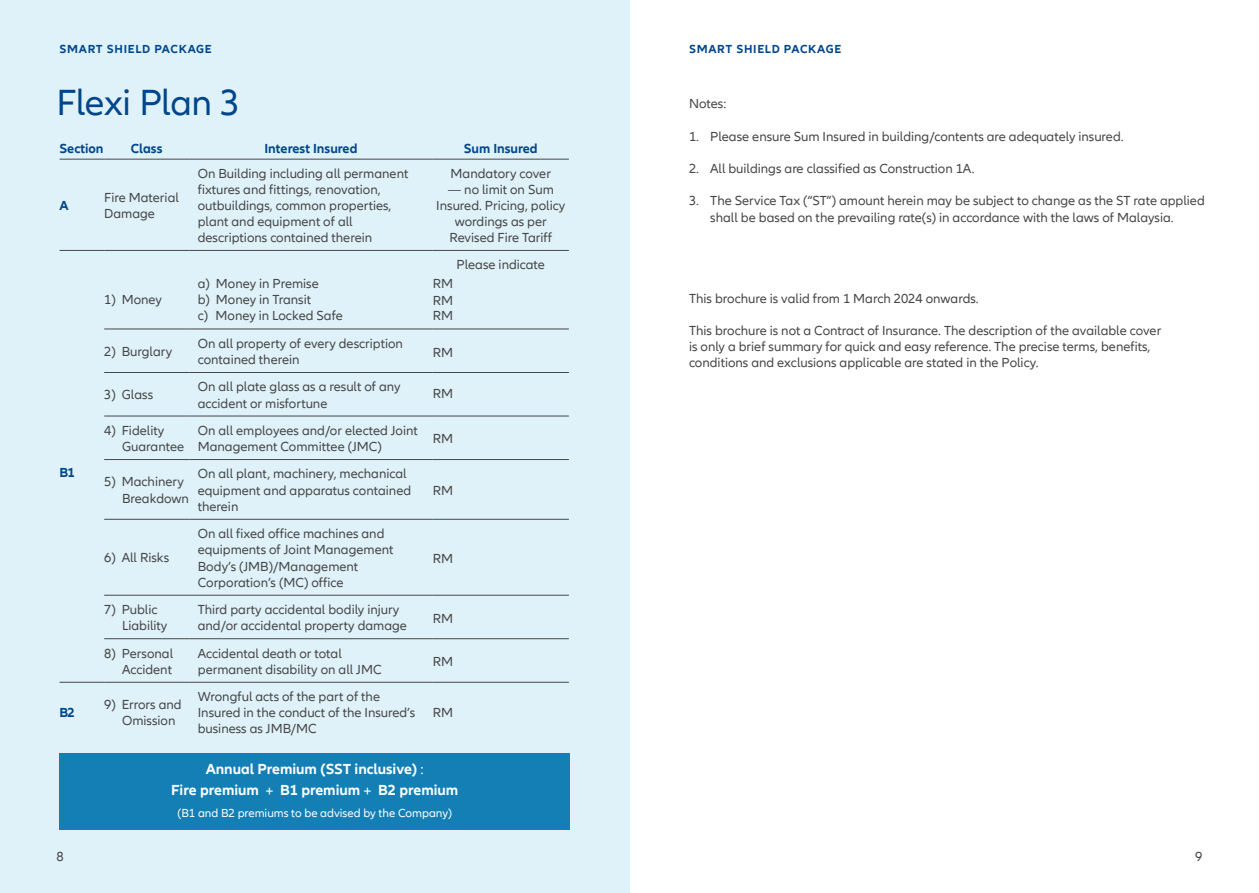
<style>
.page{position:relative;width:1259px;height:893px;background:#fff}
.page>*{position:absolute;margin:0;border:0;box-sizing:border-box;transform-origin:0 0}
.t1{font:37.5px "Allianz Neo";letter-spacing:-.015em;color:#01468c}
.t2{font:700 15px "Allianz Neo";color:#fff}
.t3{font:13.5px/16.2px "Allianz Neo";color:#454647}
.t4{font:700 13.5px "Allianz Neo";color:#01468c}
.t5{font:12px "Allianz Neo";color:#fff}
.t6{font:700 12px "Allianz Neo";letter-spacing:.06em;color:#01468c}
.s1{font-weight:400}
</style>
<div class="page">
<div style="left:0;top:0;width:629px;height:893px;background:#e0f2f9"></div>
<div style="left:60px;top:753px;width:510px;height:77px;background:#147fb5"></div>
<hr style="left:60px;top:159px;width:44px;height:1px;background:#454647">
<hr style="left:104px;top:159px;width:85px;height:1px;background:#454647">
<hr style="left:189px;top:159px;width:244px;height:1px;background:#454647">
<hr style="left:433px;top:159px;width:136px;height:1px;background:#454647">
<hr style="left:60px;top:250px;width:44px;height:1px;background:#454647">
<hr style="left:104px;top:250px;width:85px;height:1px;background:#454647">
<hr style="left:189px;top:250px;width:244px;height:1px;background:#454647">
<hr style="left:433px;top:250px;width:136px;height:1px;background:#454647">
<hr style="left:104px;top:329px;width:85px;height:1px;background:#454647">
<hr style="left:104px;top:372px;width:85px;height:1px;background:#454647">
<hr style="left:104px;top:416px;width:85px;height:1px;background:#454647">
<hr style="left:104px;top:459px;width:85px;height:1px;background:#454647">
<hr style="left:104px;top:519px;width:85px;height:1px;background:#454647">
<hr style="left:104px;top:595px;width:85px;height:1px;background:#454647">
<hr style="left:104px;top:638px;width:85px;height:1px;background:#454647">
<hr style="left:60px;top:682px;width:44px;height:1px;background:#454647">
<hr style="left:104px;top:682px;width:85px;height:1px;background:#454647">
<hr style="left:189px;top:329px;width:244px;height:1px;background:#454647">
<hr style="left:433px;top:329px;width:136px;height:1px;background:#454647">
<hr style="left:189px;top:372px;width:244px;height:1px;background:#454647">
<hr style="left:433px;top:372px;width:136px;height:1px;background:#454647">
<hr style="left:189px;top:416px;width:244px;height:1px;background:#454647">
<hr style="left:433px;top:416px;width:136px;height:1px;background:#454647">
<hr style="left:189px;top:459px;width:244px;height:1px;background:#454647">
<hr style="left:433px;top:459px;width:136px;height:1px;background:#454647">
<hr style="left:189px;top:519px;width:244px;height:1px;background:#454647">
<hr style="left:433px;top:519px;width:136px;height:1px;background:#454647">
<hr style="left:189px;top:595px;width:244px;height:1px;background:#454647">
<hr style="left:433px;top:595px;width:136px;height:1px;background:#454647">
<hr style="left:189px;top:638px;width:244px;height:1px;background:#454647">
<hr style="left:433px;top:638px;width:136px;height:1px;background:#454647">
<hr style="left:189px;top:682px;width:244px;height:1px;background:#454647">
<hr style="left:433px;top:682px;width:136px;height:1px;background:#454647">
<p class="t6" style="left:60px;top:42px;width:154px">SMART SHIELD PACKAGE</p>
<p class="t1" style="left:56px;top:81px;width:185px">Flexi Plan 3</p>
<p class="t4" style="left:60px;top:140px;width:45px">Section</p>
<p class="t4" style="left:131px;top:140px;width:33px">Class</p>
<p class="t4" style="left:264px;top:140px;width:95px">Interest Insured</p>
<p class="t4" style="left:464px;top:140px;width:75px">Sum Insured</p>
<p class="t4" style="left:60px;top:198px;width:11px">A</p>
<p class="t3" style="left:104px;top:190px;width:76px">Fire Material<br>Damage</p>
<p class="t3" style="left:198px;top:165px;width:212px">On Building including all permanent fixtures and fittings, renovation, outbuildings, common properties, plant and equipment of all descriptions contained therein</p>
<p class="t3" style="left:450px;top:165px;width:102px">Mandatory cover</p>
<p class="t3" style="left:436px;top:181px;width:130px;text-align:center">— no limit on Sum<br>Insured. Pricing, policy wordings as per</p>
<p class="t3" style="left:449px;top:230px;width:104px">Revised Fire Tariff</p>
<p class="t3" style="left:457px;top:257px;width:90px">Please indicate</p>
<p class="t4" style="left:60px;top:464px;width:17px">B1</p>
<p class="t4" style="left:60px;top:705px;width:17px">B2</p>
<p class="t3" style="left:57px;top:848px;width:9px">8</p>
<p class="t3" style="left:104px;top:292px;width:59px">1) Money</p>
<p class="t3" style="left:198px;top:276px;width:122px">a) Money in Premise</p>
<p class="t3" style="left:198px;top:292px;width:115px">b) Money in Transit</p>
<p class="t3" style="left:198px;top:308px;width:146px">c) Money in Locked Safe</p>
<p class="t3" style="left:104px;top:344px;width:69px">2) Burglary</p>
<p class="t3" style="left:198px;top:336px;width:207px">On all property of every description contained therein</p>
<p class="t3" style="left:104px;top:387px;width:50px">3) Glass</p>
<p class="t3" style="left:198px;top:379px;width:204px">On all plate glass as a result of any</p>
<p class="t3" style="left:198px;top:395px;width:131px">accident or misfortune</p>
<p class="t3" style="left:104px;top:423px;width:61px">4) Fidelity</p>
<p class="t3" style="left:122px;top:439px;width:64px">Guarantee</p>
<p class="t3" style="left:104px;top:474px;width:81px">5) Machinery</p>
<p class="t3" style="left:122px;top:490px;width:68px">Breakdown</p>
<p class="t3" style="left:104px;top:550px;width:66px">6) All Risks</p>
<p class="t3" style="left:104px;top:602px;width:55px">7) Public</p>
<p class="t3" style="left:122px;top:618px;width:47px">Liability</p>
<p class="t3" style="left:104px;top:645px;width:70px">8) Personal</p>
<p class="t3" style="left:122px;top:661px;width:52px">Accident</p>
<p class="t3" style="left:104px;top:697px;width:79px">9) Errors and</p>
<p class="t3" style="left:122px;top:713px;width:55px">Omission</p>
<p class="t3" style="left:198px;top:423px;width:222px">On all employees and/or elected Joint<br>Management Committee (JMC)</p>
<p class="t3" style="left:198px;top:466px;width:215px">On all plant, machinery, mechanical equipment and apparatus contained therein</p>
<p class="t3" style="left:198px;top:526px;width:197px">On all fixed office machines and equipments of Joint Management<br>Body’s (JMB)/Management<br>Corporation’s (MC) office</p>
<p class="t3" style="left:198px;top:602px;width:203px">Third party accidental bodily injury</p>
<p class="t3" style="left:198px;top:618px;width:211px">and/or accidental property damage</p>
<p class="t3" style="left:198px;top:645px;width:146px">Accidental death or total</p>
<p class="t3" style="left:198px;top:661px;width:185px">permanent disability on all JMC</p>
<p class="t3" style="left:198px;top:689px;width:219px">Wrongful acts of the part of the<br>Insured in the conduct of the Insured’s business as JMB/MC</p>
<p class="t3" style="left:433px;top:276px;width:22px">RM</p>
<p class="t3" style="left:433px;top:292px;width:22px">RM</p>
<p class="t3" style="left:433px;top:308px;width:22px">RM</p>
<p class="t3" style="left:433px;top:345px;width:22px">RM</p>
<p class="t3" style="left:433px;top:386px;width:22px">RM</p>
<p class="t3" style="left:433px;top:431px;width:22px">RM</p>
<p class="t3" style="left:433px;top:483px;width:22px">RM</p>
<p class="t3" style="left:433px;top:551px;width:22px">RM</p>
<p class="t3" style="left:433px;top:610px;width:22px">RM</p>
<p class="t3" style="left:433px;top:654px;width:22px">RM</p>
<p class="t3" style="left:433px;top:705px;width:22px">RM</p>
<p class="t2" style="left:206px;top:761px;width:220px">Annual Premium (SST inclusive) <span class="s1">:</span></p>
<p class="t2" style="left:171px;top:782px;width:288px">Fire premium <span class="s1">+</span> B1 premium <span class="s1">+</span> B2 premium</p>
<p class="t5" style="left:177px;top:806px;width:276px">(B1 and B2 premiums to be advised by the Company)</p>
<p class="t6" style="left:689px;top:42px;width:154px">SMART SHIELD PACKAGE</p>
<p class="t3" style="left:689px;top:96px;width:39px">Notes:</p>
<p class="t3" style="left:689px;top:128px;width:436px">1. Please ensure Sum Insured in building/contents are adequately insured.</p>
<p class="t3" style="left:689px;top:161px;width:287px">2. All buildings are classified as Construction 1A.</p>
<p class="t3" style="left:710px;top:193px;width:496px;text-indent:-21px">3. The Service Tax (“ST”) amount herein may be subject to change as the ST rate applied shall be based on the prevailing rate(s) in accordance with the laws of Malaysia.</p>
<p class="t3" style="left:689px;top:290px;width:291px">This brochure is valid from 1 March 2024 onwards.</p>
<p class="t3" style="left:689px;top:323px;width:474px">This brochure is not a Contract of Insurance. The description of the available cover</p>
<p class="t3" style="left:689px;top:339px;width:463px">is only a brief summary for quick and easy reference. The precise terms, benefits,</p>
<p class="t3" style="left:689px;top:355px;width:351px">conditions and exclusions applicable are stated in the Policy.</p>
<p class="t3" style="left:1195px;top:848px;width:9px">9</p>
</div>
